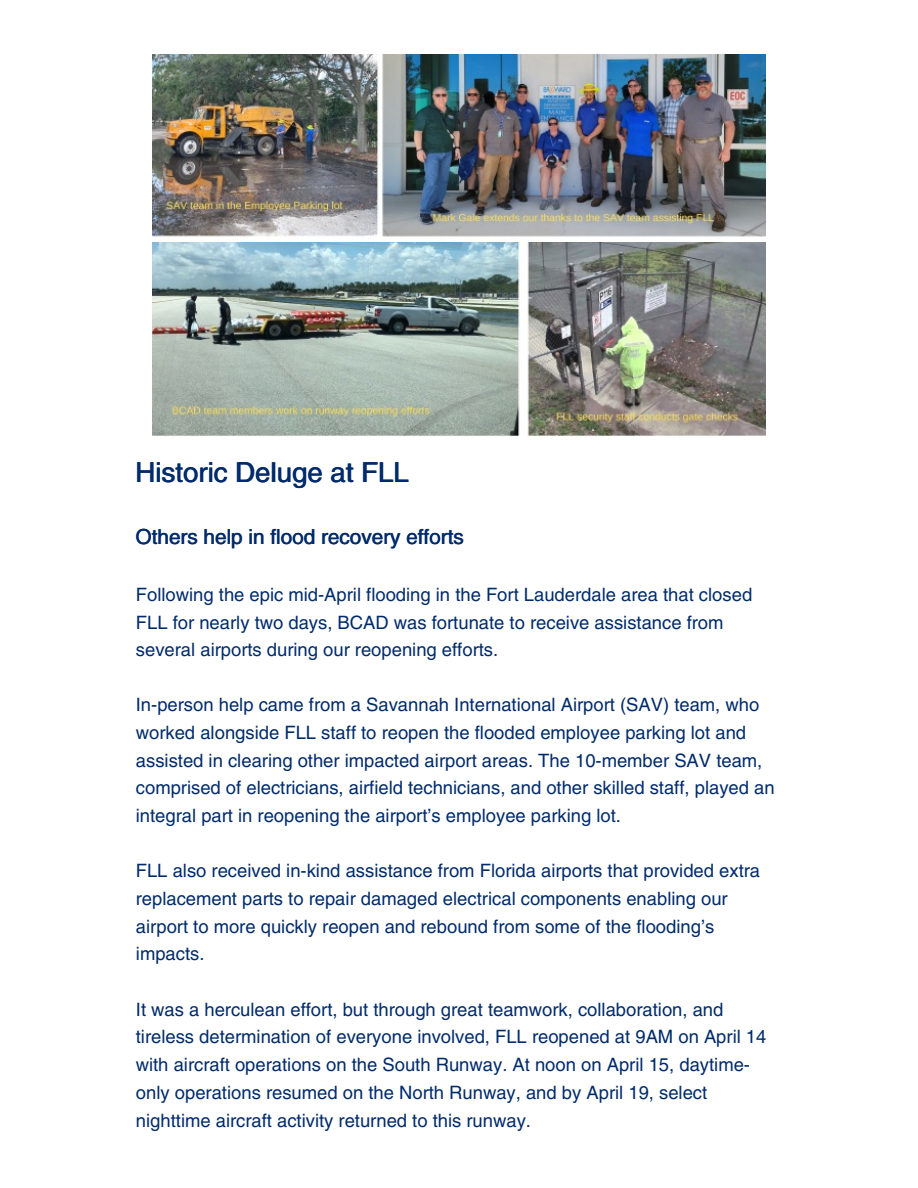
<style>
.page{position:relative;width:918px;height:1188px;background:#fff}
.page>*{position:absolute;margin:0;border:0;box-sizing:border-box;transform-origin:0 0}
.t1{font:27.6px "Helvetica";color:#012b6b}
.t2{font:20.7px "Helvetica";color:#012b6b}
.t3{font:18.45px/27.6px "Helvetica";color:#012b6b}
</style>
<div class="page">
<img style="left:152px;top:54px;width:613px;height:382px">
<p class="t1" style="left:135px;top:461px;width:275px">Historic Deluge at FLL</p>
<p class="t2" style="left:135px;top:528px;width:330px">Others help in flood recovery efforts</p>
<p class="t3" style="left:136px;top:582px;width:618px">Following the epic mid-April flooding in the Fort Lauderdale area that closed<br>FLL for nearly two days, BCAD was fortunate to receive assistance from several airports during our reopening efforts.</p>
<p class="t3" style="left:136px;top:693px;width:640px">In-person help came from a Savannah International Airport (SAV) team, who worked alongside FLL staff to reopen the flooded employee parking lot and assisted in clearing other impacted airport areas. The 10-member SAV team, comprised of electricians, airfield technicians, and other skilled staff, played an integral part in reopening the airport’s employee parking lot.</p>
<p class="t3" style="left:136px;top:859px;width:626px">FLL also received in-kind assistance from Florida airports that provided extra replacement parts to repair damaged electrical components enabling our airport to more quickly reopen and rebound from some of the flooding’s impacts.</p>
<p class="t3" style="left:136px;top:997px;width:632px">It was a herculean effort, but through great teamwork, collaboration, and tireless determination of everyone involved, FLL reopened at 9AM on April 14 with aircraft operations on the South Runway. At noon on April 15, daytime-</p>
<p class="t3" style="left:136px;top:1080px;width:573px">only operations resumed on the North Runway, and by April 19, select nighttime aircraft activity returned to this runway.</p>
</div>
